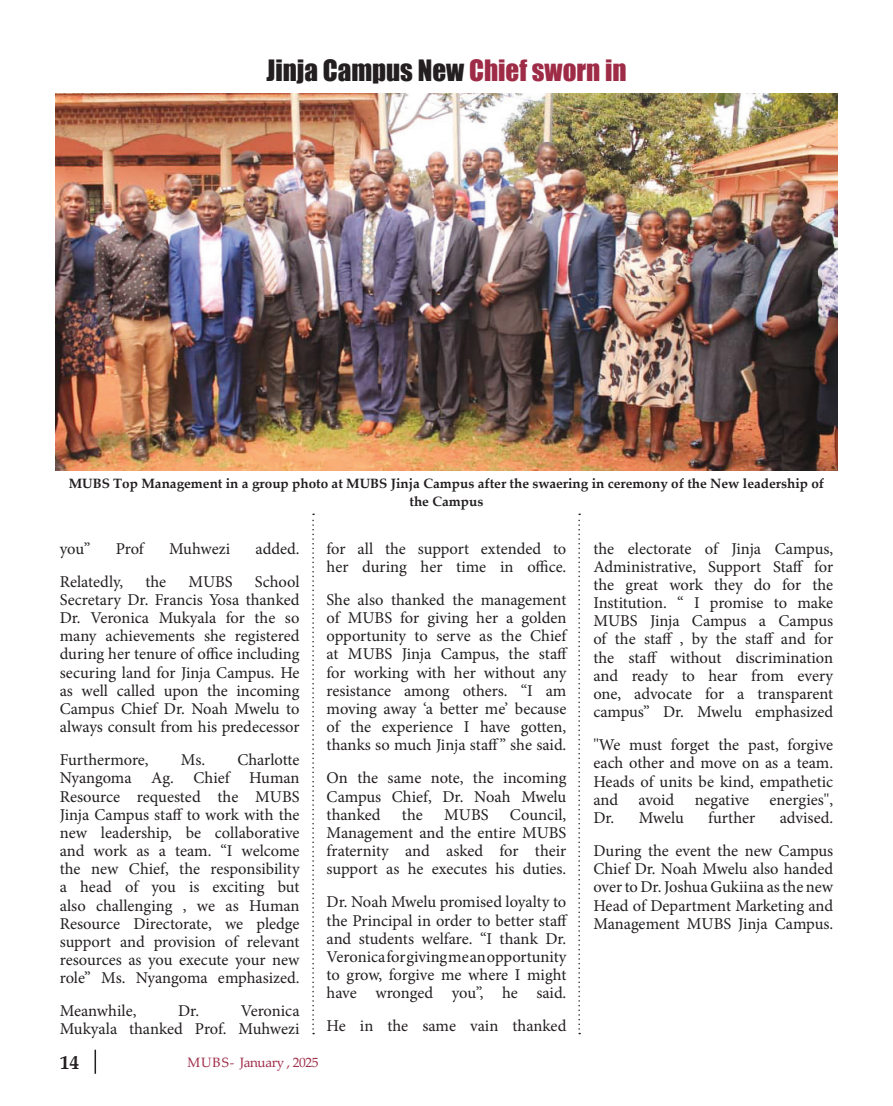
<style>
.page{position:relative;width:893px;height:1106px;background:#fff}
.page>*{position:absolute;margin:0;border:0;box-sizing:border-box;transform-origin:0 0}
.t1{font:27px "Impact";color:#231f20}
.t2{font:700 19.5px "Palatino Linotype";color:#231f20}
.t3{font:16.5px/18.1px "Minion Pro";color:#231f20;text-align:justify}
.t4{font:700 13.5px/18px "Palatino Linotype";color:#231f20;text-align:center}
.t5{font:13.5px "Palatino Linotype";letter-spacing:-.03em;color:#9f2c47}
.s1{color:#9f2c47}
</style>
<div class="page">
<svg style="left:95px;top:1049px;width:1px;height:24px"></svg>
<img style="left:55px;top:94px;width:783px;height:377px">
<svg style="left:578px;top:513px;width:2px;height:521px"></svg>
<svg style="left:312px;top:513px;width:2px;height:521px"></svg>
<p class="t1" style="left:266px;top:49px;width:362px">Jinja Campus New <span class="s1">Chief sworn in</span></p>
<p class="t4" style="left:69px;top:474px;width:757px">MUBS Top Management in a group photo at MUBS Jinja Campus after the swaering in ceremony of the New leadership of the Campus</p>
<p class="t3" style="left:60px;top:539px;width:32px">you”</p>
<p class="t3" style="left:116px;top:539px;width:30px">Prof</p>
<p class="t3" style="left:169px;top:539px;width:63px">Muhwezi</p>
<p class="t3" style="left:255px;top:539px;width:46px">added.</p>
<p class="t3" style="left:60px;top:572px;width:65px">Relatedly,</p>
<p class="t3" style="left:145px;top:572px;width:22px">the</p>
<p class="t3" style="left:188px;top:572px;width:46px">MUBS</p>
<p class="t3" style="left:60px;top:572px;width:241px;text-indent:195px">School Secretary Dr. Francis Yosa thanked Dr. Veronica Mukyala for the so many achievements she registered during her tenure of office including securing land for Jinja Campus. He as well called upon the incoming Campus Chief Dr. Noah Mwelu to always consult from his predecessor</p>
<p class="t3" style="left:60px;top:751px;width:90px">Furthermore,</p>
<p class="t3" style="left:60px;top:751px;width:241px;text-indent:121px">Ms. Charlotte Nyangoma Ag. Chief Human Resource requested the MUBS Jinja Campus staff to work with the new leadership, be collaborative and work as a team. “I welcome the new Chief, the responsibility a head of you is exciting but also challenging , we as Human Resource Directorate, we pledge support and provision of relevant resources as you execute your new role” Ms. Nyangoma emphasized.</p>
<p class="t3" style="left:60px;top:1002px;width:78px">Meanwhile,</p>
<p class="t3" style="left:178px;top:1002px;width:22px">Dr.</p>
<p class="t3" style="left:60px;top:1002px;width:241px;text-align:right">Veronica<br>Mukyala thanked Prof. Muhwezi</p>
<p class="t2" style="left:60px;top:1048px;width:21px">14</p>
<p class="t5" style="left:187px;top:1053px;width:132px">MUBS- January , 2025</p>
<p class="t3" style="left:327px;top:539px;width:241px">for all the support extended to her during her time in office.</p>
<p class="t3" style="left:327px;top:590px;width:243px;text-align:left">She also thanked the management of MUBS for giving her a golden opportunity to serve as the Chief at MUBS Jinja Campus, the staff for working with her without any resistance among others. “I am moving away ‘a better me’ because of the experience I have gotten, thanks so much Jinja staff” she said.</p>
<p class="t3" style="left:327px;top:769px;width:241px">On the same note, the incoming Campus Chief, Dr. Noah Mwelu thanked</p>
<p class="t3" style="left:327px;top:805px;width:241px;text-indent:183px">Council, Management and the entire MUBS fraternity and asked for their support as he executes his duties.</p>
<p class="t3" style="left:327px;top:893px;width:243px;text-align:left">Dr. Noah Mwelu promised loyalty to the Principal in order to better staff and students welfare. “I thank Dr.<br>Veronica for giving me an opportunity to grow, forgive me where I might have wronged you”, he said.</p>
<p class="t3" style="left:327px;top:1017px;width:241px">He in the same vain thanked</p>
<p class="t3" style="left:402px;top:805px;width:22px">the</p>
<p class="t3" style="left:444px;top:805px;width:46px">MUBS</p>
<p class="t3" style="left:593px;top:539px;width:241px">the electorate of Jinja Campus, Administrative, Support Staff for the great work they do for the Institution. “ I promise to make MUBS Jinja Campus a Campus of the staff , by the staff and for the staff without discrimination and ready to hear from every one, advocate for a transparent campus” Dr. Mwelu emphasized</p>
<p class="t3" style="left:593px;top:736px;width:241px">''We must forget the past, forgive each other and move on as a team.<br>Heads of units be kind, empathetic and avoid negative energies'', Dr. Mwelu</p>
<p class="t3" style="left:708px;top:808px;width:49px">further</p>
<p class="t3" style="left:780px;top:808px;width:55px">advised.</p>
<p class="t3" style="left:593px;top:841px;width:241px">During the event the new Campus Chief Dr. Noah Mwelu also handed over to Dr. Joshua Gukiina as the new Head of Department Marketing and Management MUBS Jinja Campus.</p>
</div>
